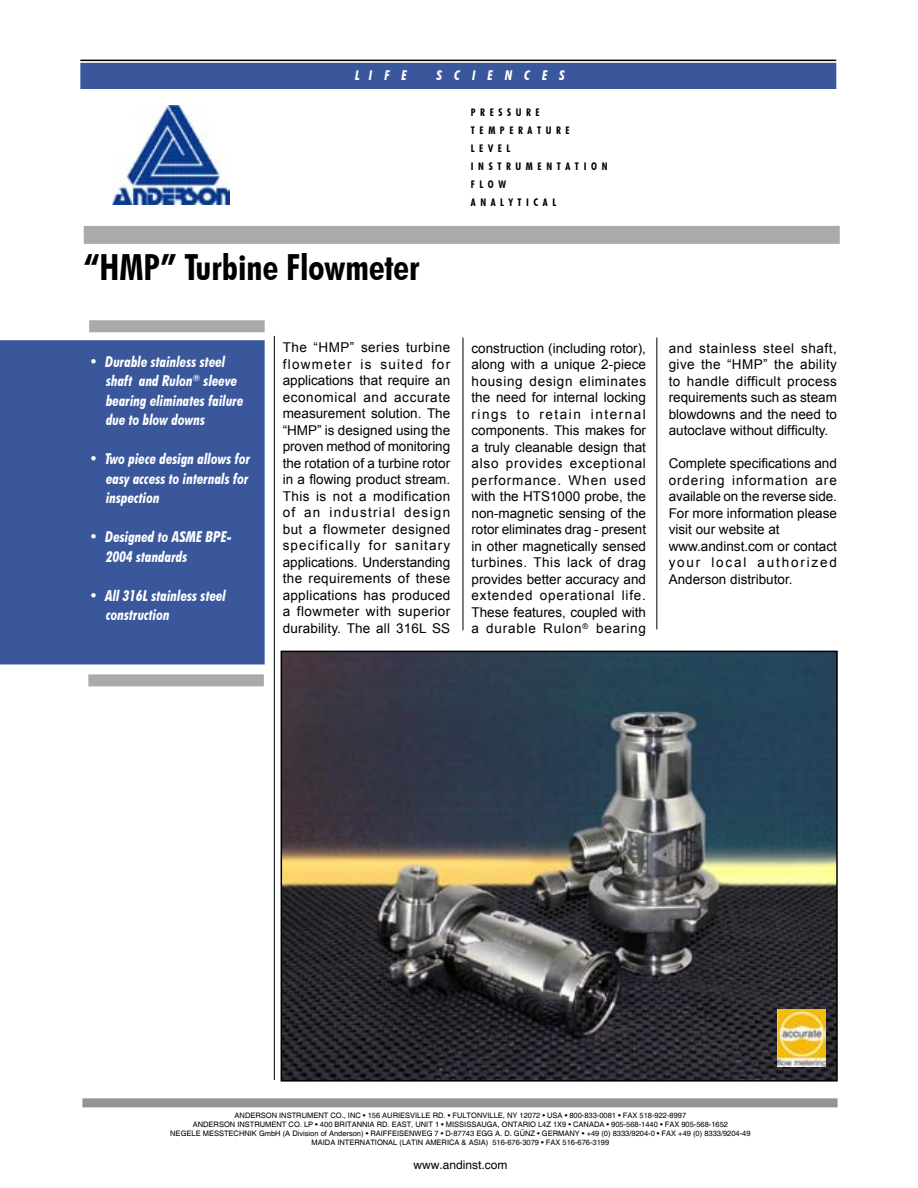
<style>
.page{position:relative;width:918px;height:1188px;background:#fff}
.page>*{position:absolute;margin:0;border:0;box-sizing:border-box;transform-origin:0 0}
.t1{font:700 condensed 36px "Futura BT";color:#000}
.t2{font:italic 700 condensed 15px/19.5px "Futura BT";color:#fff}
.t3{font:13.5px/16.5px "Arial";color:#000;text-align:justify}
.t4{font:italic 700 condensed 13.5px "Futura BT";color:#fff}
.t5{font:12px "Helvetica";color:#000}
.t6{font:700 condensed 10.5px "Futura BT";color:#000}
.t7{font:7.5px "Helvetica";color:#000}
</style>
<div class="page">
<div style="left:84px;top:226px;width:756px;height:18px;background:#aaa"></div>
<div style="left:0;top:340px;width:265px;height:324px;background:#3a579c"></div>
<div style="left:89px;top:320px;width:176px;height:12px;background:#aaa"></div>
<img style="left:113px;top:106px;width:117px;height:98px">
<img style="left:284px;top:654px;width:551px;height:425px">
<div style="left:281px;top:651px;width:557px;height:431px;border:2px solid #000"></div>
<div style="left:88px;top:674px;width:176px;height:12px;background:#aaa"></div>
<hr style="left:274px;top:336px;width:1px;height:744px;background:#000">
<hr style="left:463px;top:338px;width:1px;height:292px;background:#000">
<hr style="left:657px;top:338px;width:1px;height:291px;background:#000">
<img style="left:778px;top:1010px;width:48px;height:56px">
<div style="left:82px;top:1098px;width:756px;height:9px;background:#939393"></div>
<div style="left:81px;top:64px;width:755px;height:24px;background:#3a579c"></div>
<div style="left:80px;top:63px;width:756px;height:26px;border:2px solid #3a579c"></div>
<hr style="left:80px;top:60px;width:756px;height:1px;background:#000">
<p class="t4" style="left:355px;top:67px;width:53px">L I F E</p>
<p class="t4" style="left:437px;top:67px;width:130px">S C I E N C E S</p>
<p class="t6" style="left:471px;top:106px;width:70px">P R E S S U R E</p>
<p class="t6" style="left:471px;top:124px;width:100px">T E M P E R A T U R E</p>
<p class="t6" style="left:471px;top:142px;width:41px">L E V E L</p>
<p class="t6" style="left:471px;top:160px;width:138px">I N S T R U M E N T A T I O N</p>
<p class="t6" style="left:471px;top:178px;width:37px">F L O W</p>
<p class="t6" style="left:471px;top:196px;width:87px">A N A L Y T I C A L</p>
<p class="t1" style="left:84px;top:246px;width:337px">“HMP” Turbine Flowmeter</p>
<p class="t2" style="left:106px;top:352px;width:139px;text-indent:-17px">• Durable stainless steel shaft and Rulon<sup>®</sup> sleeve bearing eliminates failure due to blow downs</p>
<p class="t2" style="left:106px;top:449px;width:146px;text-align:justify;text-indent:-17px">• Two piece design allows for easy access to internals for inspection</p>
<p class="t2" style="left:106px;top:527px;width:127px;text-indent:-17px">• Designed to ASME BPE-<br>2004 standards</p>
<p class="t2" style="left:106px;top:586px;width:122px;text-indent:-17px">• All 316L stainless steel construction</p>
<p class="t3" style="left:283px;top:340px;width:169px">The “HMP” series turbine flowmeter is suited for applications that require an economical and accurate measurement solution. The “HMP” is designed using the proven method of monitoring the rotation of a turbine rotor in a flowing product stream.<br>This is not a modification of an industrial design but a flowmeter designed specifically for sanitary applications. Understanding the requirements of these applications has produced a flowmeter with superior durability. The all 316L SS</p>
<p class="t3" style="left:472px;top:340px;width:176px">construction (including rotor), along with a unique 2-piece housing design eliminates the need for internal locking rings to retain internal components. This makes for a truly cleanable design that also provides exceptional performance. When used with the HTS1000 probe, the non-magnetic sensing of the rotor eliminates drag - present in other magnetically sensed turbines. This lack of drag provides better accuracy and extended operational life.<br>These features, coupled with a durable Rulon<sup>®</sup> bearing</p>
<p class="t3" style="left:669px;top:340px;width:170px">and stainless steel shaft, give the “HMP” the ability to handle difficult process requirements such as steam blowdowns and the need to autoclave without difficulty.</p>
<p class="t3" style="left:669px;top:455px;width:170px">Complete specifications and ordering information are available on the reverse side.<br>For more information please visit our website at</p>
<p class="t3" style="left:669px;top:538px;width:170px">www.andinst.com or contact your local authorized Anderson distributor.</p>
<p class="t7" style="left:235px;top:1111px;width:453px">ANDERSON INSTRUMENT CO., INC • 156 AURIESVILLE RD. • FULTONVILLE, NY 12072 • USA • 800-833-0081 • FAX 518-922-8997</p>
<p class="t7" style="left:193px;top:1120px;width:537px">ANDERSON INSTRUMENT CO. LP • 400 BRITANNIA RD. EAST, UNIT 1 • MISSISSAUGA, ONTARIO L4Z 1X9 • CANADA • 905-568-1440 • FAX 905-568-1652</p>
<p class="t7" style="left:170px;top:1129px;width:582px">NEGELE MESSTECHNIK GmbH (A Division of Anderson) • RAIFFEISENWEG 7 • D-87743 EGG A. D. GÜNZ • GERMANY • +49 (0) 8333/9204-0 • FAX +49 (0) 8333/9204-49</p>
<p class="t7" style="left:312px;top:1138px;width:299px">MAIDA INTERNATIONAL (LATIN AMERICA &amp; ASIA) 516-676-3079 • FAX 516-676-3199</p>
<p class="t5" style="left:413px;top:1158px;width:96px">www.andinst.com</p>
</div>
